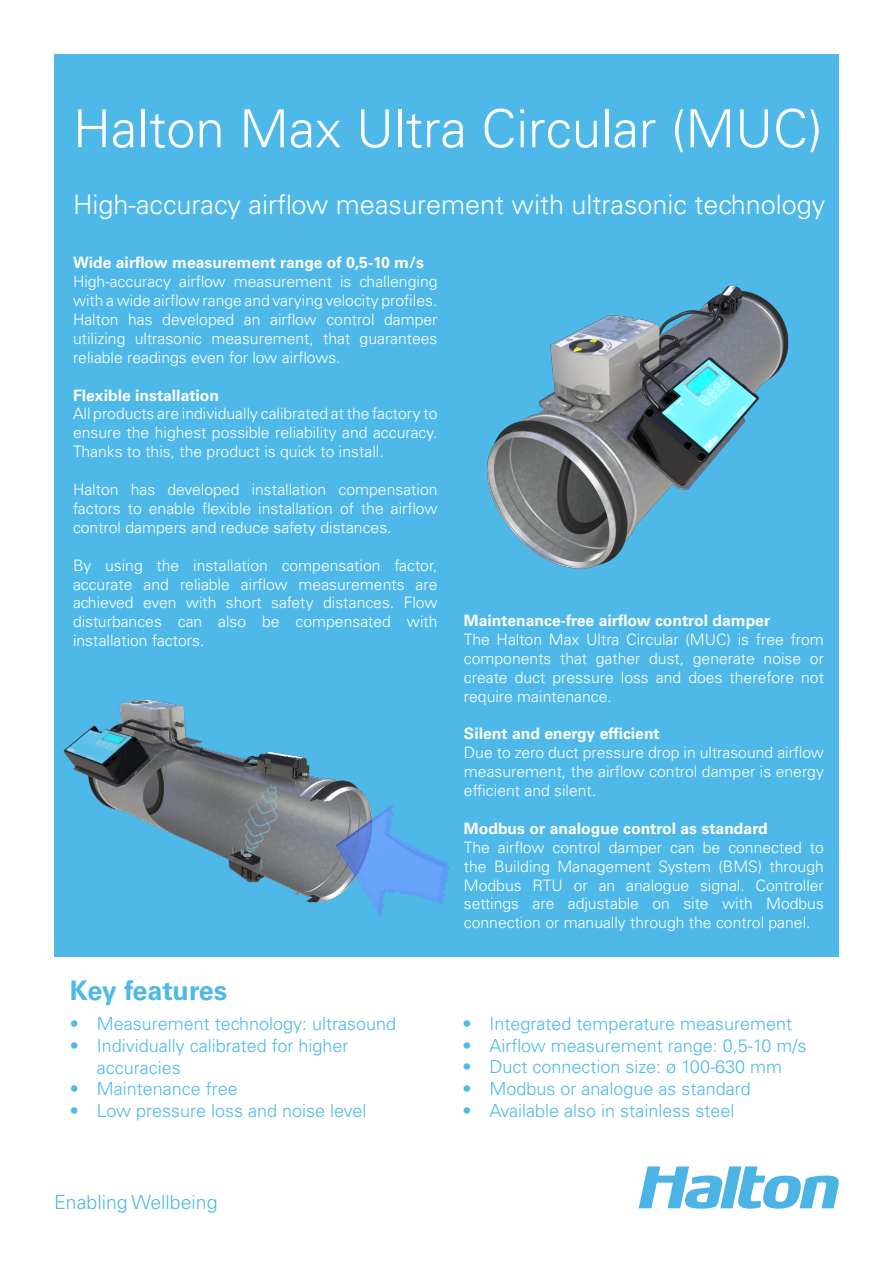
<style>
.page{position:relative;width:893px;height:1263px;background:#fff}
.page>*{position:absolute;margin:0;border:0;box-sizing:border-box;transform-origin:0 0}
.otsikko{font:300 52.5px "Univers LT Std";color:#fff}
.otsikko-2{font:300 27px "Univers LT Std";color:#fff}
.väläri{font:700 27px "Univers LT Std";letter-spacing:-.015em;color:#4eb9e9}
.t1{font:300 19.5px "Univers LT Std";color:#4eb9e9}
.t2{font:300 18px/21.6px "Univers LT Std";color:#4eb9e9}
.väläri-2{font:300 15.75px/18.9px "Univers LT Std";color:#fff;text-align:justify}
.väläri-3{font:700 15.75px "Univers LT Std";color:#fff}
</style>
<div class="page">
<svg style="left:639px;top:1166px;width:200px;height:43px"></svg>
<div style="left:54px;top:55px;width:785px;height:902px;background:#4eb9e9"></div>
<img style="left:63px;top:699px;width:386px;height:217px">
<img style="left:487px;top:285px;width:302px;height:284px">
<p class="otsikko" style="left:73px;top:97px;width:751px">Halton Max Ultra Circular (MUC)</p>
<p class="otsikko-2" style="left:73px;top:188px;width:754px">High-accuracy airflow measurement with ultrasonic technology</p>
<p class="väläri-3" style="left:73px;top:253px;width:352px">Wide airflow measurement range of 0,5-10 m/s</p>
<p class="väläri-2" style="left:73px;top:272px;width:366px">High-accuracy airflow measurement is challenging with a wide airflow range and varying velocity profiles.<br>Halton has developed an airflow control damper utilizing ultrasonic measurement, that guarantees reliable readings even for low airflows.</p>
<p class="väläri-3" style="left:73px;top:386px;width:148px">Flexible installation</p>
<p class="väläri-2" style="left:73px;top:404px;width:366px">All products are individually calibrated at the factory to ensure the highest possible reliability and accuracy.<br>Thanks to this, the product is quick to install.</p>
<p class="väläri-2" style="left:73px;top:480px;width:366px">Halton has developed installation compensation factors to enable flexible installation of the airflow control dampers and reduce safety distances.</p>
<p class="väläri-2" style="left:73px;top:556px;width:366px">By using the installation compensation factor, accurate and reliable airflow measurements are achieved even with short safety distances. Flow disturbances can also be compensated with installation factors.</p>
<p class="väläri-3" style="left:464px;top:611px;width:308px">Maintenance-free airflow control damper</p>
<p class="väläri-2" style="left:464px;top:630px;width:362px">The Halton Max Ultra Circular (MUC) is free from components that gather dust, generate noise or create duct pressure loss and does therefore not require maintenance.</p>
<p class="väläri-3" style="left:464px;top:724px;width:197px">Silent and energy efficient</p>
<p class="väläri-2" style="left:464px;top:743px;width:362px">Due to zero duct pressure drop in ultrasound airflow measurement, the airflow control damper is energy efficient and silent.</p>
<p class="väläri-3" style="left:464px;top:819px;width:305px">Modbus or analogue control as standard</p>
<p class="väläri-2" style="left:464px;top:838px;width:361px">The airflow control damper can be connected to the Building Management System (BMS) through Modbus RTU or an analogue signal. Controller settings are adjustable on site with Modbus connection or manually through the control panel.</p>
<p class="väläri" style="left:70px;top:975px;width:159px">Key features</p>
<p class="t2" style="left:70px;top:1013px;width:328px">• Measurement technology: ultrasound</p>
<p class="t2" style="left:97px;top:1035px;width:253px;text-indent:-27px">• Individually calibrated for higher accuracies</p>
<p class="t2" style="left:70px;top:1078px;width:170px">• Maintenance free</p>
<p class="t2" style="left:70px;top:1100px;width:298px">• Low pressure loss and noise level</p>
<p class="t1" style="left:54px;top:1190px;width:165px">Enabling Wellbeing</p>
<p class="t2" style="left:462px;top:1013px;width:331px">• Integrated temperature measurement</p>
<p class="t2" style="left:462px;top:1034px;width:346px">• Airflow measurement range: 0,5-10 m/s</p>
<p class="t2" style="left:462px;top:1056px;width:321px">• Duct connection size: ø 100-630 mm</p>
<p class="t2" style="left:462px;top:1078px;width:290px">• Modbus or analogue as standard</p>
<p class="t2" style="left:462px;top:1099px;width:274px">• Available also in stainless steel</p>
</div>
